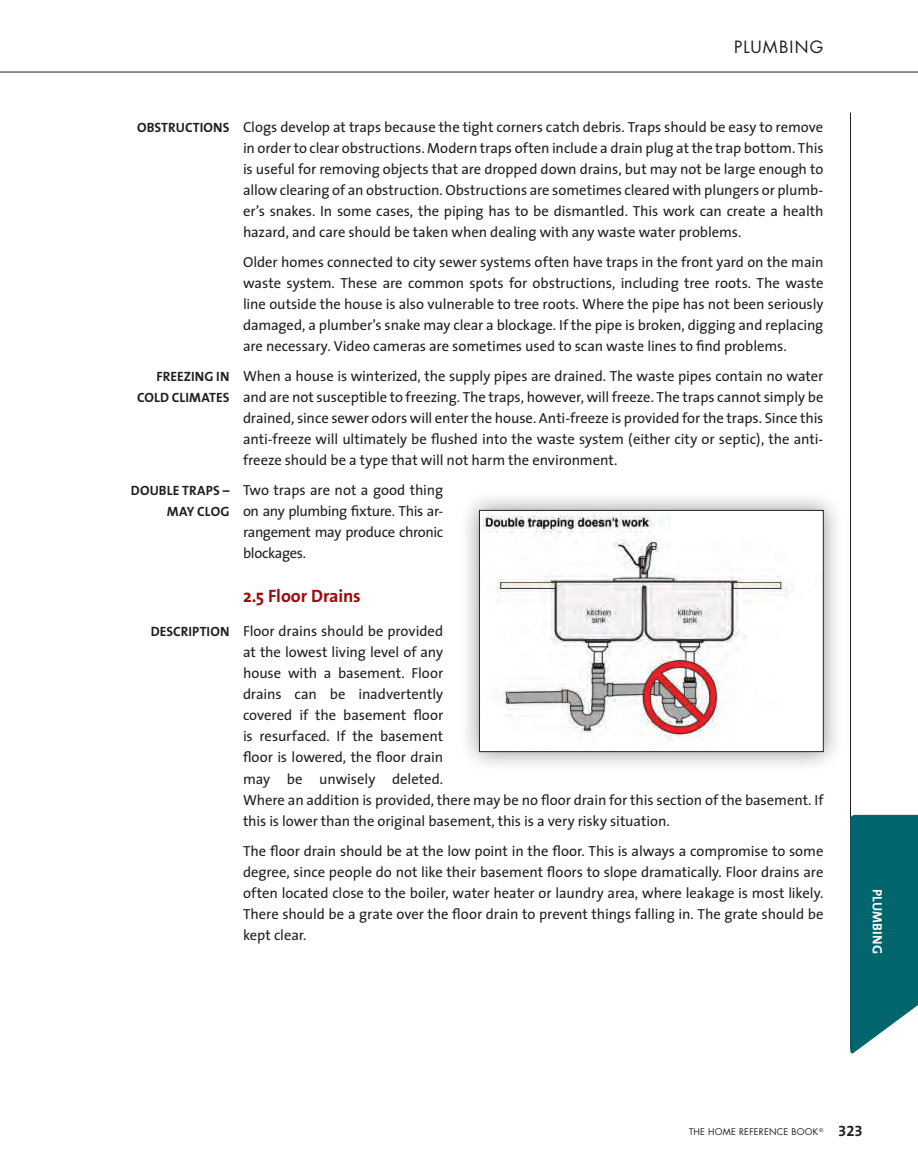
<style>
.page{position:relative;width:918px;height:1175px;background:#fff}
.page>*{position:absolute;margin:0;border:0;box-sizing:border-box;transform-origin:0 0}
.t1{font:700 18px "The Sans";letter-spacing:-.01em;color:#a1080f}
.t2{font:16.5px "Futura";letter-spacing:.075em;color:#231f20}
.t3{font:15px "The Sans Bold Expert";color:#231f20}
.t4{font:14.7px/21px "The Sans";letter-spacing:-.005em;color:#231f20;text-align:justify}
.t5{font:14.7px "The Sans";letter-spacing:-.025em;color:#231f20}
.t6{font:14.7px "The Sans";letter-spacing:-.03em;color:#231f20}
.t7{font:700 13.5px "The Sans";letter-spacing:.015em;color:#fff}
.t8{font:9px "Futura";letter-spacing:.025em;color:#231f20}
.s1{font-weight:700;font-size:13.5px}
</style>
<div class="page">
<hr style="left:0;top:72px;width:918px;height:1px;background:#231f20">
<hr style="left:850px;top:112px;width:1px;height:936px;background:#231f20">
<svg style="left:850px;top:814px;width:68px;height:240px"></svg>
<div style="left:458px;top:489px;width:386px;height:283px;background:#231f20;opacity:.5"></div>
<img style="left:481px;top:512px;width:341px;height:238px">
<div style="left:479px;top:510px;width:345px;height:242px;border:1px solid #231f20"></div>
<p class="t2" style="left:734px;top:36px;width:91px">PLUMBING</p>
<p class="t4" style="left:243px;top:116px;width:582px;text-indent:-106px"><span class="s1">OBSTRUCTIONS</span> Clogs develop at traps because the tight corners catch debris. Traps should be easy to remove in order to clear obstructions. Modern traps often include a drain plug at the trap bottom. This is useful for removing objects that are dropped down drains, but may not be large enough to allow clearing of an obstruction. Obstructions are sometimes cleared with plungers or plumb&shy;er’s snakes. In some cases, the piping has to be dismantled. This work can create a health hazard, and care should be taken when dealing with any waste water problems.</p>
<p class="t4" style="left:243px;top:251px;width:582px">Older homes connected to city sewer systems often have traps in the front yard on the main waste system. These are common spots for obstructions, including tree roots. The waste line outside the house is also vulnerable to tree roots. Where the pipe has not been seriously damaged, a plumber’s snake may clear a blockage. If the pipe is broken, digging and replacing are necessary. Video cameras are sometimes used to scan waste lines to find problems.</p>
<p class="t4" style="left:156px;top:365px;width:669px"><span class="s1">FREEZING IN</span> When a house is winterized, the supply pipes are drained. The waste pipes contain no water</p>
<p class="t4" style="left:137px;top:386px;width:688px"><span class="s1">COLD CLIMATES</span> and are not susceptible to freezing. The traps, however, will freeze. The traps cannot simply be</p>
<p class="t4" style="left:243px;top:407px;width:582px">drained, since sewer odors will enter the house. Anti-freeze is provided for the traps. Since this</p>
<p class="t4" style="left:243px;top:428px;width:582px">anti-freeze will ultimately be flushed into the waste system (either city or septic), the anti-</p>
<p class="t4" style="left:243px;top:449px;width:376px">freeze should be a type that will not harm the environment.</p>
<p class="t4" style="left:131px;top:479px;width:314px"><span class="s1">DOUBLE TRAPS –</span> Two traps are not a good thing</p>
<p class="t6" style="left:167px;top:499px;width:278px"><span class="s1">MAY CLOG</span> on any plumbing fixture. This ar-</p>
<p class="t5" style="left:243px;top:520px;width:202px">rangement may produce chronic</p>
<p class="t5" style="left:243px;top:541px;width:65px">blockages.</p>
<p class="t1" style="left:243px;top:581px;width:119px">2.5 Floor Drains</p>
<p class="t4" style="left:243px;top:620px;width:582px;text-align:left;text-indent:-92px"><span class="s1">DESCRIPTION</span> Floor drains should be provided<br>at the lowest living level of any<br>house with a basement. Floor<br>drains can be inadvertently<br>covered if the basement floor<br>is resurfaced. If the basement<br>floor is lowered, the floor drain<br>may be unwisely deleted.<br>Where an addition is provided, there may be no floor drain for this section of the basement. If this is lower than the original basement, this is a very risky situation.</p>
<p class="t4" style="left:243px;top:839px;width:582px">The floor drain should be at the low point in the floor. This is always a compromise to some degree, since people do not like their basement floors to slope dramatically. Floor drains are often located close to the boiler, water heater or laundry area, where leakage is most likely.<br>There should be a grate over the floor drain to prevent things falling in. The grate should be kept clear.</p>
<p class="t7" style="left:889px;top:888px;width:67px;rotate:90deg">PLUMBING</p>
<p class="t8" style="left:689px;top:1125px;width:136px">THE HOME REFERENCE BOOK <sup>©</sup></p>
<p class="t3" style="left:838px;top:1117px;width:26px">323</p>
</div>
